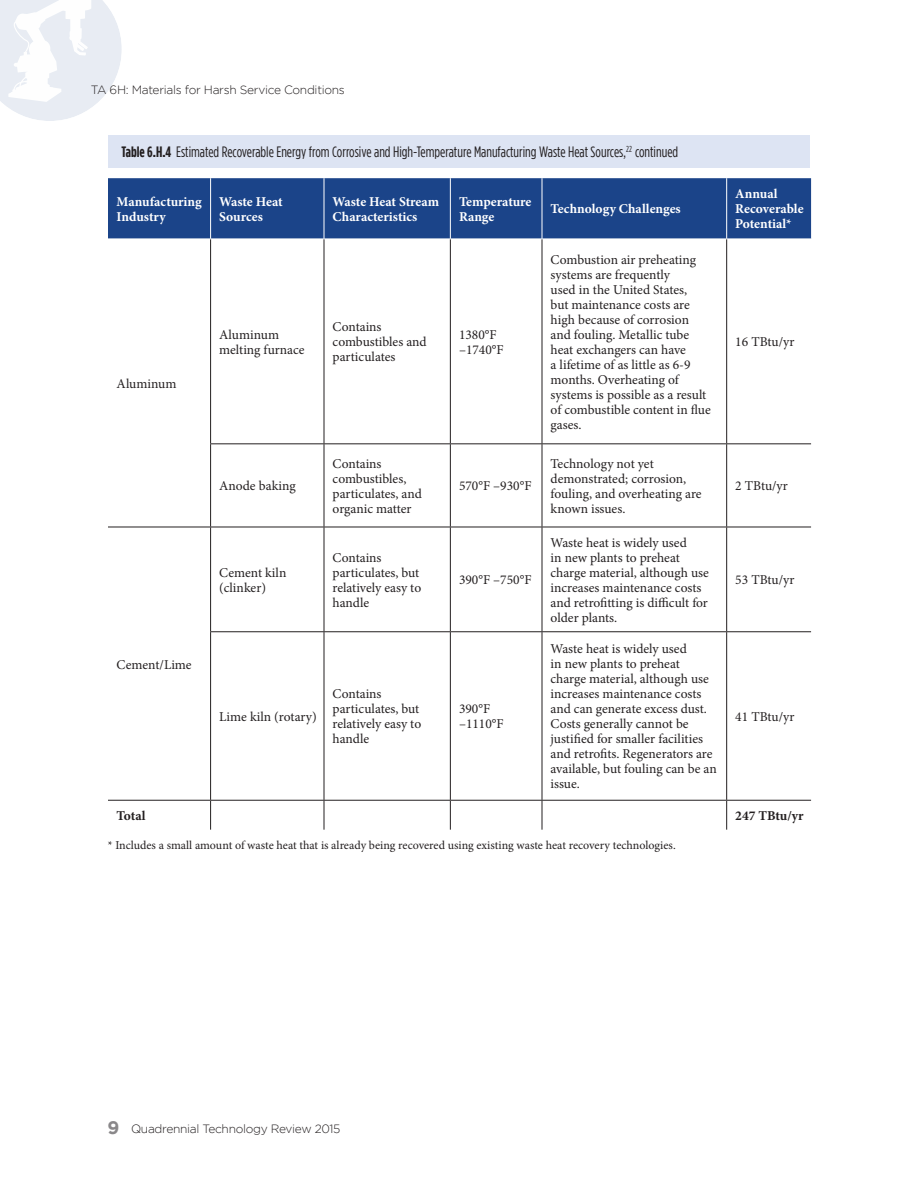
<style>
.page{position:relative;width:918px;height:1188px;background:#fff}
.page>*{position:absolute;margin:0;border:0;box-sizing:border-box;transform-origin:0 0}
.Figure_Text{font:15px "Gotham Condensed";color:#231f20}
.Table_-_body_text{font:13.5px/15px "Minion Pro";letter-spacing:-.005em;color:#231f20}
.Table_-_First_line{font:700 13.5px/15px "Minion Pro";letter-spacing:-.005em;color:#fff}
.Table_-_body_text-2{font:700 13.5px "Minion Pro";color:#231f20}
.Table_-_footers{font:12px "Minion Pro";letter-spacing:-.005em;color:#231f20}
.t1{font:300 12px "Gotham";letter-spacing:-.025em;color:#231f20}
.s1{font-weight:700}
.s2{font-weight:700;font-size:18px;color:#8a888a}
</style>
<div class="page">
<svg style="left:0;top:0;width:122px;height:121px"></svg>
<div style="left:108px;top:135px;width:702px;height:32px;background:#dde4f3"></div>
<div style="left:108px;top:178px;width:703px;height:61px;background:#1b4489"></div>
<svg style="left:108px;top:240px;width:342px;height:590px"></svg>
<svg style="left:451px;top:240px;width:360px;height:590px"></svg>
<hr style="left:108px;top:800px;width:103px;height:1px;background:#231f20">
<hr style="left:211px;top:800px;width:113px;height:1px;background:#231f20">
<hr style="left:324px;top:800px;width:126px;height:1px;background:#231f20">
<hr style="left:450px;top:800px;width:92px;height:1px;background:#231f20">
<hr style="left:542px;top:800px;width:185px;height:1px;background:#231f20">
<hr style="left:727px;top:800px;width:84px;height:1px;background:#231f20">
<hr style="left:210px;top:178px;width:1px;height:61px;background:#fff">
<hr style="left:324px;top:178px;width:1px;height:61px;background:#fff">
<hr style="left:450px;top:178px;width:1px;height:61px;background:#fff">
<hr style="left:542px;top:178px;width:1px;height:61px;background:#fff">
<hr style="left:726px;top:178px;width:1px;height:61px;background:#fff">
<hr style="left:210px;top:239px;width:1px;height:204px;background:#231f20">
<hr style="left:324px;top:239px;width:1px;height:204px;background:#231f20">
<hr style="left:450px;top:239px;width:1px;height:204px;background:#231f20">
<hr style="left:542px;top:239px;width:1px;height:204px;background:#231f20">
<hr style="left:726px;top:239px;width:1px;height:204px;background:#231f20">
<hr style="left:210px;top:444px;width:1px;height:83px;background:#231f20">
<hr style="left:324px;top:444px;width:1px;height:83px;background:#231f20">
<hr style="left:450px;top:444px;width:1px;height:83px;background:#231f20">
<hr style="left:542px;top:444px;width:1px;height:83px;background:#231f20">
<hr style="left:726px;top:444px;width:1px;height:83px;background:#231f20">
<hr style="left:210px;top:527px;width:1px;height:104px;background:#231f20">
<hr style="left:324px;top:527px;width:1px;height:104px;background:#231f20">
<hr style="left:450px;top:527px;width:1px;height:104px;background:#231f20">
<hr style="left:542px;top:527px;width:1px;height:104px;background:#231f20">
<hr style="left:726px;top:527px;width:1px;height:104px;background:#231f20">
<hr style="left:210px;top:632px;width:1px;height:168px;background:#231f20">
<hr style="left:324px;top:632px;width:1px;height:168px;background:#231f20">
<hr style="left:450px;top:632px;width:1px;height:168px;background:#231f20">
<hr style="left:542px;top:632px;width:1px;height:168px;background:#231f20">
<hr style="left:726px;top:632px;width:1px;height:168px;background:#231f20">
<svg style="left:210px;top:801px;width:1px;height:29px"></svg>
<svg style="left:324px;top:801px;width:1px;height:29px"></svg>
<svg style="left:450px;top:801px;width:1px;height:29px"></svg>
<svg style="left:542px;top:801px;width:1px;height:29px"></svg>
<svg style="left:726px;top:801px;width:1px;height:29px"></svg>
<hr style="left:210px;top:443px;width:114px;height:1px;background:#231f20">
<hr style="left:324px;top:443px;width:126px;height:1px;background:#231f20">
<hr style="left:450px;top:443px;width:92px;height:1px;background:#231f20">
<hr style="left:542px;top:443px;width:185px;height:1px;background:#231f20">
<hr style="left:727px;top:443px;width:84px;height:1px;background:#231f20">
<hr style="left:108px;top:527px;width:103px;height:1px;background:#231f20">
<hr style="left:211px;top:527px;width:113px;height:1px;background:#231f20">
<hr style="left:324px;top:527px;width:126px;height:1px;background:#231f20">
<hr style="left:450px;top:527px;width:92px;height:1px;background:#231f20">
<hr style="left:542px;top:527px;width:185px;height:1px;background:#231f20">
<hr style="left:727px;top:527px;width:84px;height:1px;background:#231f20">
<hr style="left:210px;top:631px;width:114px;height:1px;background:#231f20">
<hr style="left:324px;top:631px;width:126px;height:1px;background:#231f20">
<hr style="left:450px;top:631px;width:92px;height:1px;background:#231f20">
<hr style="left:542px;top:631px;width:185px;height:1px;background:#231f20">
<hr style="left:727px;top:631px;width:84px;height:1px;background:#231f20">
<p class="t1" style="left:91px;top:83px;width:256px">TA 6H: Materials for Harsh Service Conditions</p>
<p class="Figure_Text" style="left:122px;top:143px;width:558px"><span class="s1">Table 6.H.4</span> Estimated Recoverable Energy from Corrosive and High-Temperature Manufacturing Waste Heat Sources,<sup>22</sup> continued</p>
<p class="Table_-_First_line" style="left:117px;top:194px;width:87px">Manufacturing<br>Industry</p>
<p class="Table_-_First_line" style="left:219px;top:194px;width:65px">Waste Heat<br>Sources</p>
<p class="Table_-_First_line" style="left:333px;top:194px;width:108px">Waste Heat Stream<br>Characteristics</p>
<p class="Table_-_First_line" style="left:459px;top:194px;width:74px">Temperature<br>Range</p>
<p class="Table_-_First_line" style="left:551px;top:201px;width:132px">Technology Challenges</p>
<p class="Table_-_body_text" style="left:117px;top:376px;width:61px">Aluminum</p>
<p class="Table_-_body_text" style="left:117px;top:657px;width:77px">Cement/Lime</p>
<p class="Table_-_body_text" style="left:219px;top:327px;width:87px">Aluminum melting furnace</p>
<p class="Table_-_body_text" style="left:333px;top:320px;width:96px">Contains combustibles and particulates</p>
<p class="Table_-_body_text" style="left:459px;top:327px;width:46px">1380°F –1740°F</p>
<p class="Table_-_body_text" style="left:219px;top:479px;width:78px">Anode baking</p>
<p class="Table_-_body_text" style="left:219px;top:565px;width:69px">Cement kiln (clinker)</p>
<p class="Table_-_body_text" style="left:333px;top:456px;width:91px">Contains combustibles, particulates, and organic matter</p>
<p class="Table_-_body_text" style="left:333px;top:550px;width:90px">Contains particulates, but relatively easy to handle</p>
<p class="Table_-_body_text" style="left:219px;top:709px;width:99px">Lime kiln (rotary)</p>
<p class="Table_-_body_text" style="left:333px;top:687px;width:90px">Contains particulates, but relatively easy to handle</p>
<p class="Table_-_body_text" style="left:459px;top:479px;width:74px">570°F –930°F</p>
<p class="Table_-_body_text" style="left:459px;top:573px;width:74px">390°F –750°F</p>
<p class="Table_-_body_text" style="left:459px;top:702px;width:46px">390°F –1110°F</p>
<p class="Table_-_body_text" style="left:551px;top:252px;width:162px">Combustion air preheating systems are frequently<br>used in the United States,<br>but maintenance costs are high because of corrosion and fouling. Metallic tube heat exchangers can have<br>a lifetime of as little as 6-9 months. Overheating of systems is possible as a result of combustible content in flue gases.</p>
<p class="Table_-_body_text" style="left:551px;top:456px;width:152px">Technology not yet demonstrated; corrosion, fouling, and overheating are known issues.</p>
<p class="Table_-_body_text" style="left:551px;top:535px;width:160px">Waste heat is widely used<br>in new plants to preheat charge material, although use increases maintenance costs and retrofitting is difficult for older plants.</p>
<p class="Table_-_body_text" style="left:551px;top:642px;width:168px">Waste heat is widely used<br>in new plants to preheat charge material, although use increases maintenance costs and can generate excess dust.<br>Costs generally cannot be justified for smaller facilities and retrofits. Regenerators are available, but fouling can be an issue.</p>
<p class="Table_-_First_line" style="left:735px;top:186px;width:70px">Annual<br>Recoverable<br>Potential*</p>
<p class="Table_-_body_text" style="left:735px;top:335px;width:61px">16 TBtu/yr</p>
<p class="Table_-_body_text" style="left:735px;top:479px;width:54px">2 TBtu/yr</p>
<p class="Table_-_body_text" style="left:735px;top:573px;width:61px">53 TBtu/yr</p>
<p class="Table_-_body_text" style="left:735px;top:709px;width:61px">41 TBtu/yr</p>
<p class="Table_-_body_text-2" style="left:117px;top:806px;width:30px">Total</p>
<p class="Table_-_body_text-2" style="left:735px;top:806px;width:70px">247 TBtu/yr</p>
<p class="Table_-_footers" style="left:108px;top:837px;width:569px">* Includes a small amount of waste heat that is already being recovered using existing waste heat recovery technologies.</p>
<p class="t1" style="left:107px;top:1122px;width:235px"><span class="s2">9</span> Quadrennial Technology Review 2015</p>
</div>
